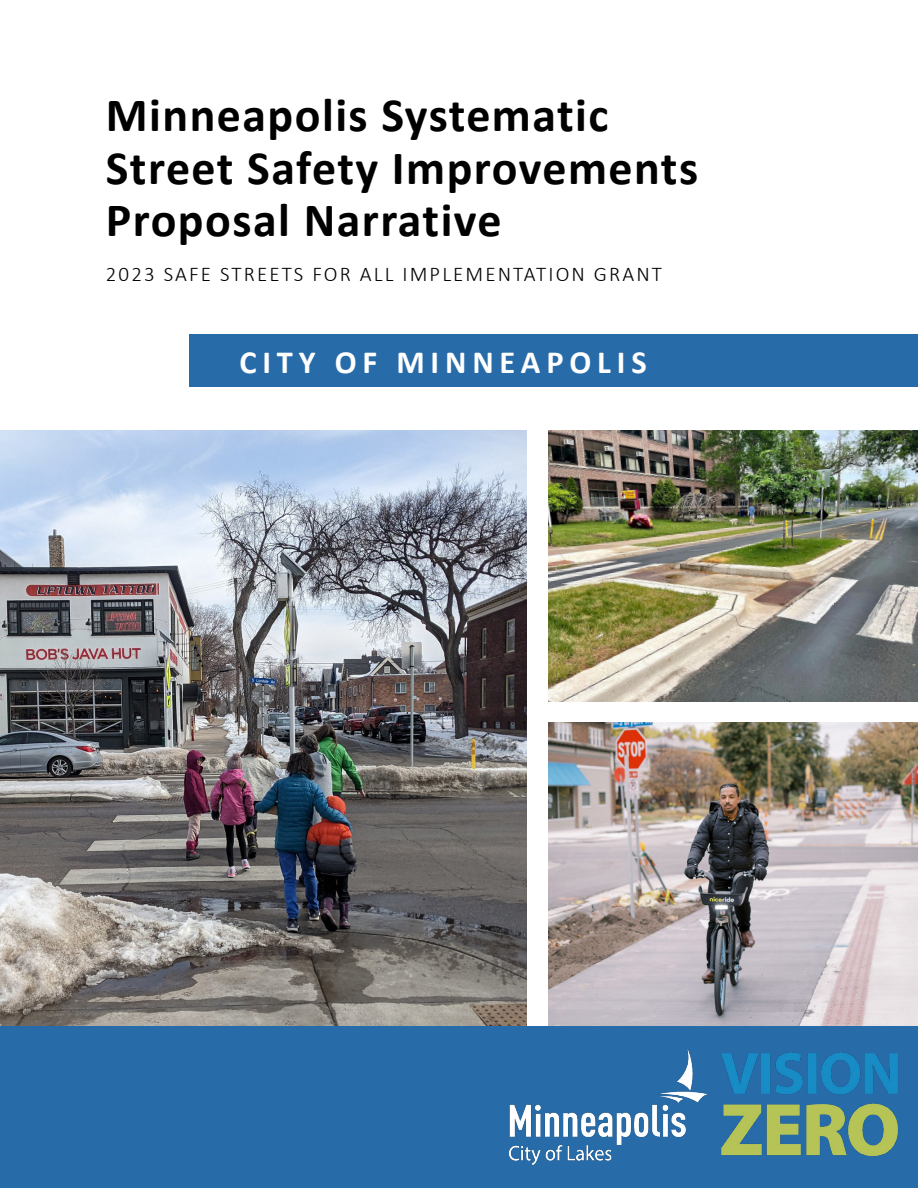
<style>
.page{position:relative;width:918px;height:1188px;background:#fff}
.page>*{position:absolute;margin:0;border:0;box-sizing:border-box;transform-origin:0 0}
.t1{font:700 48px/52.5px "Calibri";letter-spacing:.03em;color:#000}
.t2{font:700 32.4px "Calibri";letter-spacing:.18em;color:#fff}
.t3{font:300 21px "Calibri";letter-spacing:.1em;color:#000}
</style>
<div class="page">
<div style="left:0;top:1026px;width:918px;height:162px;background:#276ba9"></div>
<div style="left:189px;top:335px;width:729px;height:52px;background:#276ba9"></div>
<img style="left:721px;top:1052px;width:177px;height:105px">
<img style="left:0;top:430px;width:526px;height:596px">
<img style="left:548px;top:723px;width:370px;height:303px">
<img style="left:548px;top:430px;width:370px;height:271px">
<img style="left:510px;top:1050px;width:196px;height:114px">
<p class="t1" style="left:106px;top:88px;width:594px">Minneapolis Systematic<br>Street Safety Improvements<br>Proposal Narrative</p>
<p class="t3" style="left:106px;top:261px;width:558px">2023 SAFE STREETS FOR ALL IMPLEMENTATION GRANT</p>
<p class="t2" style="left:239px;top:339px;width:409px">CITY OF MINNEAPOLIS</p>
</div>
